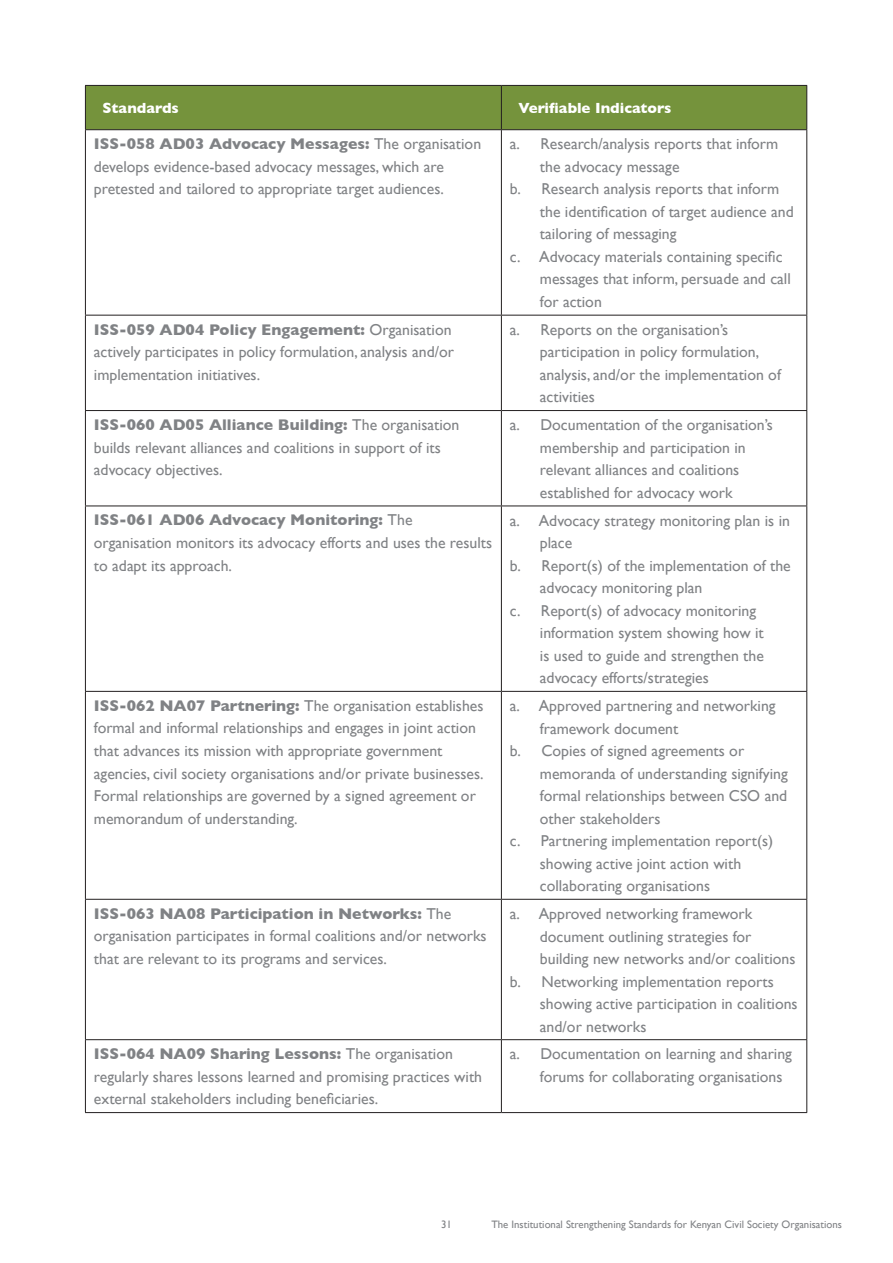
<style>
.page{position:relative;width:893px;height:1263px;background:#fff}
.page>*{position:absolute;margin:0;border:0;box-sizing:border-box;transform-origin:0 0}
.Table_copy__Bullet_p{font:15.75px/22.5px "Gill Sans";color:#808285}
.Table_copy{font:15.75px/22.5px "Gill Sans";color:#808285}
.Table_header{font:700 15px "Gill Sans";color:#fff}
.t1{font:10.8px "Gill Sans";color:#808285}
.s1{font-weight:700}
</style>
<div class="page">
<div style="left:86px;top:86px;width:720px;height:43px;background:#75933c"></div>
<hr style="left:85px;top:85px;width:416px;height:1px;background:#231f20">
<hr style="left:85px;top:86px;width:1px;height:43px;background:#231f20">
<hr style="left:501px;top:85px;width:306px;height:1px;background:#231f20">
<hr style="left:501px;top:86px;width:1px;height:43px;background:#231f20">
<hr style="left:806px;top:86px;width:1px;height:43px;background:#231f20">
<hr style="left:85px;top:129px;width:416px;height:1px;background:#231f20">
<hr style="left:85px;top:130px;width:1px;height:185px;background:#231f20">
<hr style="left:501px;top:129px;width:306px;height:1px;background:#231f20">
<hr style="left:501px;top:130px;width:1px;height:185px;background:#231f20">
<hr style="left:806px;top:130px;width:1px;height:185px;background:#231f20">
<hr style="left:85px;top:315px;width:416px;height:1px;background:#231f20">
<hr style="left:85px;top:315px;width:1px;height:95px;background:#231f20">
<hr style="left:501px;top:315px;width:306px;height:1px;background:#231f20">
<hr style="left:501px;top:315px;width:1px;height:95px;background:#231f20">
<hr style="left:806px;top:315px;width:1px;height:95px;background:#231f20">
<hr style="left:85px;top:410px;width:416px;height:1px;background:#231f20">
<hr style="left:85px;top:411px;width:1px;height:95px;background:#231f20">
<hr style="left:501px;top:410px;width:306px;height:1px;background:#231f20">
<hr style="left:501px;top:411px;width:1px;height:95px;background:#231f20">
<hr style="left:806px;top:411px;width:1px;height:95px;background:#231f20">
<hr style="left:85px;top:506px;width:416px;height:1px;background:#231f20">
<hr style="left:85px;top:506px;width:1px;height:185px;background:#231f20">
<hr style="left:501px;top:506px;width:306px;height:1px;background:#231f20">
<hr style="left:501px;top:506px;width:1px;height:185px;background:#231f20">
<hr style="left:806px;top:506px;width:1px;height:185px;background:#231f20">
<hr style="left:85px;top:691px;width:416px;height:1px;background:#231f20">
<hr style="left:85px;top:692px;width:1px;height:207px;background:#231f20">
<hr style="left:501px;top:691px;width:306px;height:1px;background:#231f20">
<hr style="left:501px;top:692px;width:1px;height:207px;background:#231f20">
<hr style="left:806px;top:692px;width:1px;height:207px;background:#231f20">
<hr style="left:85px;top:899px;width:416px;height:1px;background:#231f20">
<hr style="left:85px;top:900px;width:1px;height:139px;background:#231f20">
<hr style="left:501px;top:899px;width:306px;height:1px;background:#231f20">
<hr style="left:501px;top:900px;width:1px;height:139px;background:#231f20">
<hr style="left:806px;top:900px;width:1px;height:139px;background:#231f20">
<hr style="left:85px;top:1039px;width:416px;height:1px;background:#231f20">
<hr style="left:85px;top:1040px;width:1px;height:72px;background:#231f20">
<hr style="left:501px;top:1039px;width:306px;height:1px;background:#231f20">
<hr style="left:501px;top:1040px;width:1px;height:72px;background:#231f20">
<hr style="left:806px;top:1040px;width:1px;height:72px;background:#231f20">
<hr style="left:85px;top:1112px;width:416px;height:1px;background:#231f20">
<hr style="left:501px;top:1112px;width:306px;height:1px;background:#231f20">
<p class="Table_header" style="left:102px;top:99px;width:78px">Standards</p>
<p class="Table_header" style="left:518px;top:99px;width:155px">Verifiable Indicators</p>
<p class="Table_copy" style="left:94px;top:132px;width:389px"><span class="s1">ISS-058 AD03 Advocacy Messages:</span> The organisation develops evidence-based advocacy messages, which are pretested and tailored to appropriate target audiences.</p>
<p class="Table_copy__Bullet_p" style="left:540px;top:132px;width:240px;text-indent:-30px">a. Research/analysis reports that inform the advocacy message</p>
<p class="Table_copy__Bullet_p" style="left:540px;top:177px;width:255px;text-indent:-30px">b. Research analysis reports that inform the identification of target audience and tailoring of messaging</p>
<p class="Table_copy__Bullet_p" style="left:540px;top:245px;width:252px;text-indent:-30px">c. Advocacy materials containing specific messages that inform, persuade and call for action</p>
<p class="Table_copy" style="left:94px;top:318px;width:362px"><span class="s1">ISS-059 AD04 Policy Engagement:</span> Organisation actively participates in policy formulation, analysis and/or implementation initiatives.</p>
<p class="Table_copy__Bullet_p" style="left:540px;top:318px;width:243px;text-indent:-30px">a. Reports on the organisation’s participation in policy formulation, analysis, and/or the implementation of activities</p>
<p class="Table_copy" style="left:94px;top:413px;width:367px"><span class="s1">ISS-060 AD05 Alliance Building:</span> The organisation builds relevant alliances and coalitions in support of its advocacy objectives.</p>
<p class="Table_copy__Bullet_p" style="left:540px;top:413px;width:234px;text-indent:-30px">a. Documentation of the organisation’s membership and participation in relevant alliances and coalitions established for advocacy work</p>
<p class="Table_copy" style="left:94px;top:509px;width:400px"><span class="s1">ISS-061 AD06 Advocacy Monitoring:</span> The organisation monitors its advocacy efforts and uses the results to adapt its approach.</p>
<p class="Table_copy__Bullet_p" style="left:540px;top:509px;width:252px;text-indent:-30px">a. Advocacy strategy monitoring plan is in place</p>
<p class="Table_copy__Bullet_p" style="left:540px;top:554px;width:252px;text-indent:-30px">b. Report(s) of the implementation of the advocacy monitoring plan</p>
<p class="Table_copy__Bullet_p" style="left:540px;top:599px;width:226px;text-indent:-30px">c. Report(s) of advocacy monitoring information system showing how it is used to guide and strengthen the advocacy efforts/strategies</p>
<p class="Table_copy" style="left:94px;top:694px;width:391px"><span class="s1">ISS-062 NA07 Partnering:</span> The organisation establishes formal and informal relationships and engages in joint action that advances its mission with appropriate government agencies, civil society organisations and/or private businesses.<br>Formal relationships are governed by a signed agreement or memorandum of understanding.</p>
<p class="Table_copy__Bullet_p" style="left:540px;top:694px;width:237px;text-indent:-30px">a. Approved partnering and networking framework document</p>
<p class="Table_copy__Bullet_p" style="left:540px;top:739px;width:249px;text-indent:-30px">b. Copies of signed agreements or memoranda of understanding signifying formal relationships between CSO and other stakeholders</p>
<p class="Table_copy__Bullet_p" style="left:540px;top:829px;width:235px;text-indent:-30px">c. Partnering implementation report(s) showing active joint action with collaborating organisations</p>
<p class="Table_copy" style="left:94px;top:902px;width:394px"><span class="s1">ISS-063 NA08 Participation in Networks:</span> The organisation participates in formal coalitions and/or networks that are relevant to its programs and services.</p>
<p class="Table_copy__Bullet_p" style="left:540px;top:902px;width:257px;text-indent:-30px">a. Approved networking framework document outlining strategies for building new networks and/or coalitions</p>
<p class="Table_copy__Bullet_p" style="left:540px;top:970px;width:259px;text-indent:-30px">b. Networking implementation reports showing active participation in coalitions and/or networks</p>
<p class="Table_copy" style="left:94px;top:1043px;width:390px"><span class="s1">ISS-064 NA09 Sharing Lessons:</span> The organisation regularly shares lessons learned and promising practices with external stakeholders including beneficiaries.</p>
<p class="Table_copy__Bullet_p" style="left:540px;top:1043px;width:254px;text-indent:-30px">a. Documentation on learning and sharing forums for collaborating organisations</p>
<p class="t1" style="left:441px;top:1218px;width:12px">31</p>
<p class="t1" style="left:491px;top:1218px;width:352px">The Institutional Strengthening Standards for Kenyan Civil Society Organisations</p>
</div>
